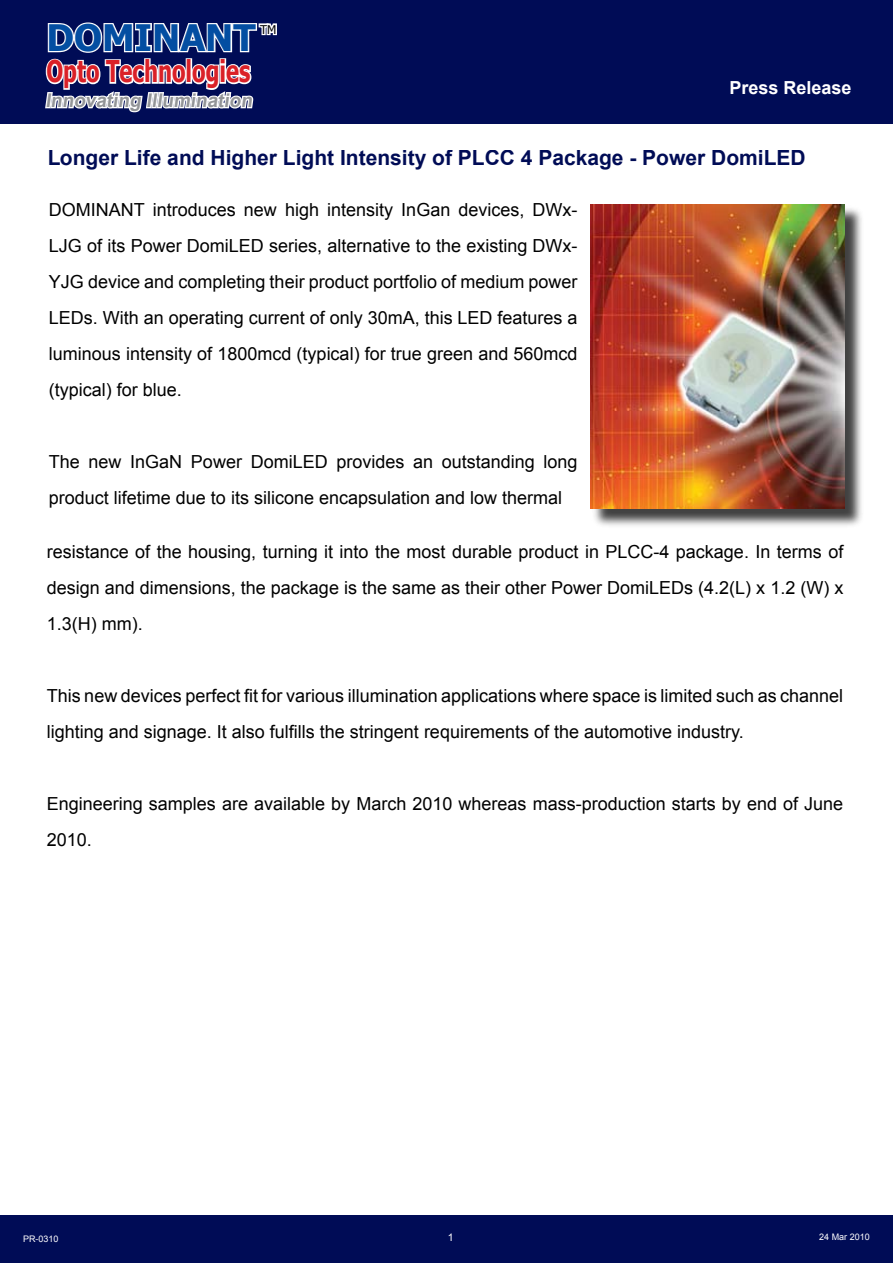
<style>
.page{position:relative;width:893px;height:1263px;background:#fff}
.page>*{position:absolute;margin:0;border:0;box-sizing:border-box;transform-origin:0 0}
.t1{font:700 36.45px "Tahoma";color:#034ea2}
.t2{font:700 30px "Tahoma";color:#da2128;scale:.73 1}
.t3{font:700 21px "Arial";color:#000c56}
.t4{font:700 18.9px "Arial";color:#939598}
.t5{font:18px/36px "Arial";color:#000}
.t6{font:700 18px "Arial";color:#fff}
.t7{font:12px "Tahoma";color:#000}
.t8{font:10.5px "Arial";color:#fff}
.t9{font:9px "Arial";color:#fff}
</style>
<div class="page">
<div style="left:0;top:0;width:893px;height:123px;background:#000c56"></div>
<div style="left:0;top:1215px;width:893px;height:48px;background:#000c56"></div>
<svg style="left:45px;top:22px;width:232px;height:91px"></svg>
<div style="left:592px;top:206px;width:272px;height:324px;background:#000;opacity:.75"></div>
<img style="left:590px;top:204px;width:254px;height:305px">
<h1 class="t1" style="left:46px;top:12px;width:211px">DOMINANT</h1>
<h2 class="t2" style="left:46px;top:50px;width:281px">Opto Technologies</h2>
<p class="t4" style="left:45px;top:88px;width:212px">Innovating Illumination</p>
<p class="t7" style="left:260px;top:21px;width:18px">TM</p>
<p class="t6" style="left:729px;top:76px;width:124px">Press Release</p>
<p class="t3" style="left:47px;top:144px;width:760px">Longer Life and Higher Light Intensity of PLCC 4 Package - Power DomiLED</p>
<p class="t5" style="left:49px;top:192px;width:530px;text-align:justify">DOMINANT introduces new high intensity InGan devices, DWx-LJG of its Power DomiLED series, alternative to the existing DWx-YJG device and completing their product portfolio of medium power LEDs. With an operating current of only 30mA, this LED features a luminous intensity of 1800mcd (typical) for true green and 560mcd (typical) for blue.</p>
<p class="t5" style="left:49px;top:444px;width:530px">The new InGaN Power DomiLED provides an outstanding long product lifetime due to its silicone encapsulation and low thermal</p>
<p class="t5" style="left:47px;top:534px;width:798px;text-align:justify">resistance of the housing, turning it into the most durable product in PLCC-4 package. In terms of design and dimensions, the package is the same as their other Power DomiLEDs (4.2(L) x 1.2 (W) x 1.3(H) mm).</p>
<p class="t5" style="left:47px;top:678px;width:798px">This new devices perfect fit for various illumination applications where space is limited such as channel lighting and signage. It also fulfills the stringent requirements of the automotive industry.</p>
<p class="t5" style="left:47px;top:786px;width:798px">Engineering samples are available by March 2010 whereas mass-production starts by end of June<br>2010.</p>
<p class="t9" style="left:23px;top:1233px;width:37px">PR-0310</p>
<p class="t8" style="left:448px;top:1231px;width:7px">1</p>
<p class="t9" style="left:819px;top:1231px;width:52px">24 Mar 2010</p>
</div>
